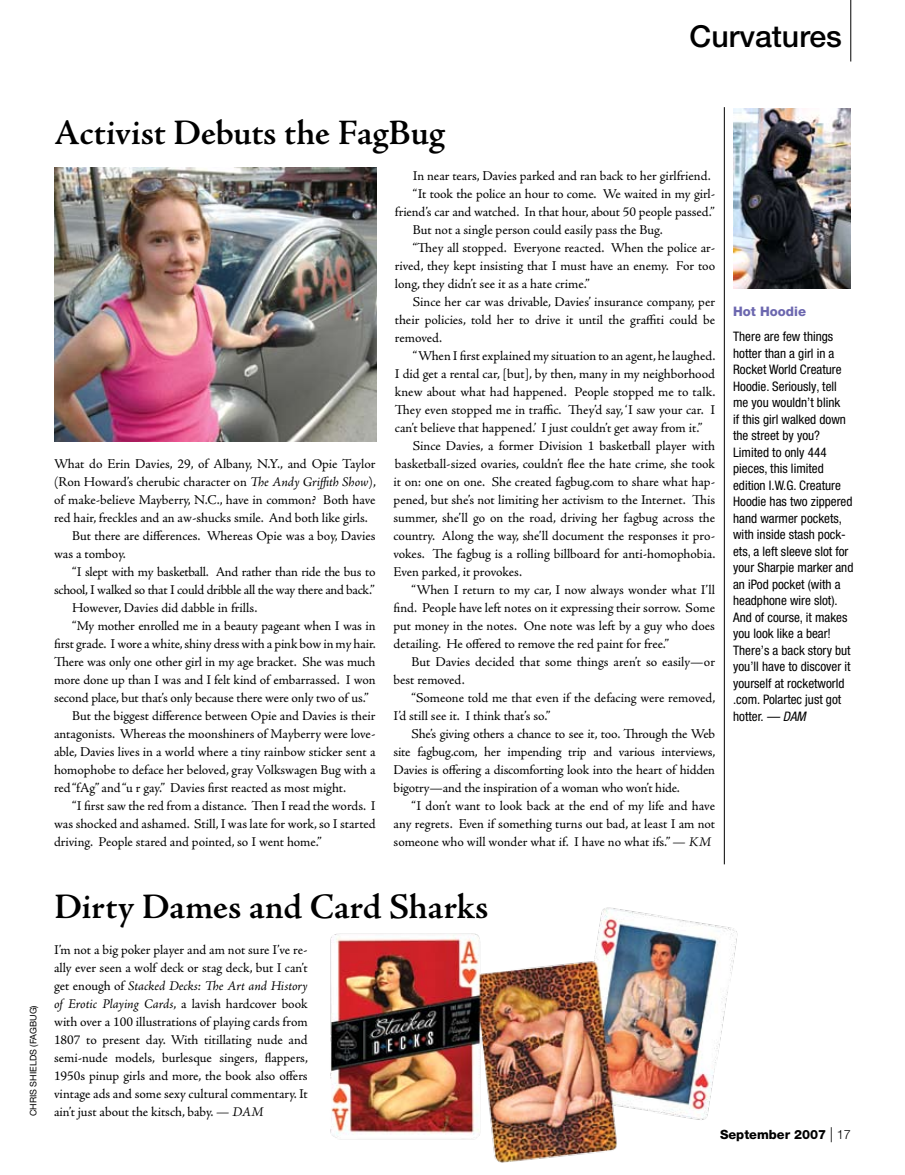
<style>
.page{position:relative;width:905px;height:1175px;background:#fff}
.page>*{position:absolute;margin:0;border:0;box-sizing:border-box;transform-origin:0 0}
.t1{font:600 36px "Adobe Jenson Pro";color:#000}
.t2{font:500 30.3px "Helvetica Neue LT Pro";color:#000}
.t3{font:13.5px/18px "Adobe Jenson Pro";letter-spacing:-.005em;color:#000;text-align:justify}
.t4{font:13.5px "Adobe Jenson Pro";letter-spacing:-.025em;color:#000}
.t5{font:condensed 13.2px/16.5px "Helvetica Neue LT Pro";color:#000}
.t6{font:800 13.2px "Helvetica Neue LT Pro";color:#6c67af}
.t7{font:800 12.75px "Helvetica Neue LT Pro";color:#000}
.t8{font:9px "Helvetica Neue LT Pro";color:#000}
.s1{font-style:italic}
.s2{font-weight:300;font-size:15px}
.s3{font-weight:300}
</style>
<div class="page">
<hr style="left:724px;top:107px;width:1px;height:757px;background:#000">
<img style="left:54px;top:167px;width:323px;height:274px">
<img style="left:733px;top:108px;width:117px;height:180px">
<img style="left:330px;top:907px;width:408px;height:256px">
<hr style="left:850px;top:0;width:1px;height:62px;background:#000">
<h2 class="t2" style="left:689px;top:18px;width:154px">Curvatures</h2>
<h1 class="t1" style="left:54px;top:112px;width:392px">Activist Debuts the FagBug</h1>
<p class="t3" style="left:54px;top:455px;width:323px">What do Erin Davies, 29, of Albany, N.Y., and Opie Taylor</p>
<p class="t3" style="left:54px;top:473px;width:323px">(Ron Howard’s cherubic character on <span class="s1">The Andy Griffith Show</span>),</p>
<p class="t3" style="left:54px;top:491px;width:323px">of make-believe Mayberry, N.C., have in common? Both have</p>
<p class="t3" style="left:54px;top:509px;width:315px">red hair, freckles and an aw-shucks smile. And both like girls.</p>
<p class="t3" style="left:72px;top:527px;width:305px">But there are differences. Whereas Opie was a boy, Davies</p>
<p class="t3" style="left:54px;top:545px;width:73px">was a tomboy.</p>
<p class="t4" style="left:72px;top:564px;width:305px">“I slept with my basketball. And rather than ride the bus to</p>
<p class="t4" style="left:54px;top:582px;width:322px">school, I walked so that I could dribble all the way there and back.”</p>
<p class="t3" style="left:72px;top:599px;width:187px">However, Davies did dabble in frills.</p>
<p class="t3" style="left:72px;top:617px;width:305px">“My mother enrolled me in a beauty pageant when I was in</p>
<p class="t3" style="left:54px;top:635px;width:323px">first grade. I wore a white, shiny dress with a pink bow in my hair.</p>
<p class="t3" style="left:54px;top:653px;width:323px">There was only one other girl in my age bracket. She was much</p>
<p class="t3" style="left:54px;top:671px;width:323px">more done up than I was and I felt kind of embarrassed. I won</p>
<p class="t3" style="left:54px;top:689px;width:316px">second place, but that’s only because there were only two of us.”</p>
<p class="t3" style="left:72px;top:707px;width:305px">But the biggest difference between Opie and Davies is their</p>
<p class="t3" style="left:54px;top:725px;width:323px">antagonists. Whereas the moonshiners of Mayberry were love-</p>
<p class="t3" style="left:54px;top:743px;width:323px">able, Davies lives in a world where a tiny rainbow sticker sent a</p>
<p class="t3" style="left:54px;top:761px;width:323px">homophobe to deface her beloved, gray Volkswagen Bug with a</p>
<p class="t3" style="left:54px;top:779px;width:293px">red “fAg” and “u r gay.” Davies first reacted as most might.</p>
<p class="t3" style="left:72px;top:797px;width:305px">“I first saw the red from a distance. Then I read the words. I</p>
<p class="t3" style="left:54px;top:815px;width:323px">was shocked and ashamed. Still, I was late for work, so I started</p>
<p class="t3" style="left:54px;top:833px;width:269px">driving. People stared and pointed, so I went home.”</p>
<p class="t3" style="left:413px;top:167px;width:299px">In near tears, Davies parked and ran back to her girlfriend.</p>
<p class="t3" style="left:413px;top:185px;width:303px">“It took the police an hour to come. We waited in my girl-</p>
<p class="t3" style="left:395px;top:203px;width:321px">friend’s car and watched. In that hour, about 50 people passed.”</p>
<p class="t3" style="left:413px;top:221px;width:251px">But not a single person could easily pass the Bug.</p>
<p class="t3" style="left:413px;top:239px;width:303px">“They all stopped. Everyone reacted. When the police ar-</p>
<p class="t3" style="left:395px;top:257px;width:322px">rived, they kept insisting that I must have an enemy. For too</p>
<p class="t3" style="left:395px;top:275px;width:196px">long, they didn’t see it as a hate crime.”</p>
<p class="t3" style="left:413px;top:293px;width:304px">Since her car was drivable, Davies’ insurance company, per</p>
<p class="t3" style="left:395px;top:311px;width:322px">their policies, told her to drive it until the graffiti could be</p>
<p class="t3" style="left:395px;top:329px;width:49px">removed.</p>
<p class="t3" style="left:413px;top:347px;width:304px">“When I first explained my situation to an agent, he laughed.</p>
<p class="t3" style="left:395px;top:365px;width:321px">I did get a rental car, [but], by then, many in my neighborhood</p>
<p class="t3" style="left:395px;top:383px;width:322px">knew about what had happened. People stopped me to talk.</p>
<p class="t3" style="left:395px;top:401px;width:322px">They even stopped me in traffic. They’d say, ‘I saw your car. I</p>
<p class="t3" style="left:395px;top:419px;width:309px">can’t believe that happened.’ I just couldn’t get away from it.”</p>
<p class="t3" style="left:413px;top:437px;width:303px">Since Davies, a former Division 1 basketball player with</p>
<p class="t3" style="left:395px;top:455px;width:321px">basketball-sized ovaries, couldn’t flee the hate crime, she took</p>
<p class="t3" style="left:393px;top:473px;width:323px">it on: one on one. She created fagbug.com to share what hap-</p>
<p class="t3" style="left:393px;top:491px;width:323px">pened, but she’s not limiting her activism to the Internet. This</p>
<p class="t3" style="left:393px;top:509px;width:323px">summer, she’ll go on the road, driving her fagbug across the</p>
<p class="t3" style="left:393px;top:527px;width:323px">country. Along the way, she’ll document the responses it pro-</p>
<p class="t3" style="left:393px;top:545px;width:323px">vokes. The fagbug is a rolling billboard for anti-homophobia.</p>
<p class="t3" style="left:393px;top:563px;width:130px">Even parked, it provokes.</p>
<p class="t3" style="left:411px;top:581px;width:305px">“When I return to my car, I now always wonder what I’ll</p>
<p class="t3" style="left:393px;top:599px;width:323px">find. People have left notes on it expressing their sorrow. Some</p>
<p class="t3" style="left:393px;top:617px;width:323px">put money in the notes. One note was left by a guy who does</p>
<p class="t3" style="left:393px;top:635px;width:277px">detailing. He offered to remove the red paint for free.”</p>
<p class="t3" style="left:411px;top:653px;width:305px">But Davies decided that some things aren’t so easily—or</p>
<p class="t3" style="left:393px;top:671px;width:73px">best removed.</p>
<p class="t3" style="left:411px;top:689px;width:305px">“Someone told me that even if the defacing were removed,</p>
<p class="t3" style="left:393px;top:707px;width:158px">I’d still see it. I think that’s so.”</p>
<p class="t3" style="left:411px;top:725px;width:305px">She’s giving others a chance to see it, too. Through the Web</p>
<p class="t3" style="left:393px;top:743px;width:323px">site fagbug.com, her impending trip and various interviews,</p>
<p class="t3" style="left:393px;top:761px;width:323px">Davies is offering a discomforting look into the heart of hidden</p>
<p class="t3" style="left:393px;top:779px;width:288px">bigotry—and the inspiration of a woman who won’t hide.</p>
<p class="t3" style="left:411px;top:797px;width:305px">“I don’t want to look back at the end of my life and have</p>
<p class="t3" style="left:393px;top:815px;width:323px">any regrets. Even if something turns out bad, at least I am not</p>
<p class="t3" style="left:393px;top:833px;width:319px">someone who will wonder what if. I have no what ifs.” <span class="s1">— KM</span></p>
<p class="t6" style="left:733px;top:303px;width:74px">Hot Hoodie</p>
<p class="t5" style="left:733px;top:328px;width:122px">There are few things hotter than a girl in a<br>Rocket World Creature<br>Hoodie. Seriously, tell me you wouldn’t blink<br>if this girl walked down the street by you?<br>Limited to only 444 pieces, this limited edition I.W.G. Creature<br>Hoodie has two zippered hand warmer pockets, with inside stash pock&shy;ets, a left sleeve slot for your Sharpie marker and an iPod pocket (with a headphone wire slot).<br>And of course, it makes you look like a bear!<br>There’s a back story but you’ll have to discover it yourself at rocketworld .com. Polartec just got hotter. <span class="s1">— DAM</span></p>
<p class="t8" style="left:28px;top:1116px;width:113px;rotate:-90deg">Chris Shields (FAGBUG)</p>
<h1 class="t1" style="left:54px;top:886px;width:436px">Dirty Dames and Card Sharks</h1>
<p class="t3" style="left:54px;top:941px;width:255px">I’m not a big poker player and am not sure I’ve re&shy;ally ever seen a wolf deck or stag deck, but I can’t get enough of <span class="s1">Stacked Decks: The Art and History of Erotic Playing Cards</span>, a lavish hardcover book with over a 100 illustrations of playing cards from 1807 to present day. With titillating nude and semi-nude models, burlesque singers, flappers, 1950s pinup girls and more, the book also offers vintage ads and some sexy cultural commentary. It ain’t just about the kitsch, baby. <span class="s1">— DAM</span></p>
<p class="t7" style="left:720px;top:1127px;width:132px">September 2007 <span class="s2">|</span> <span class="s3">17</span></p>
</div>
